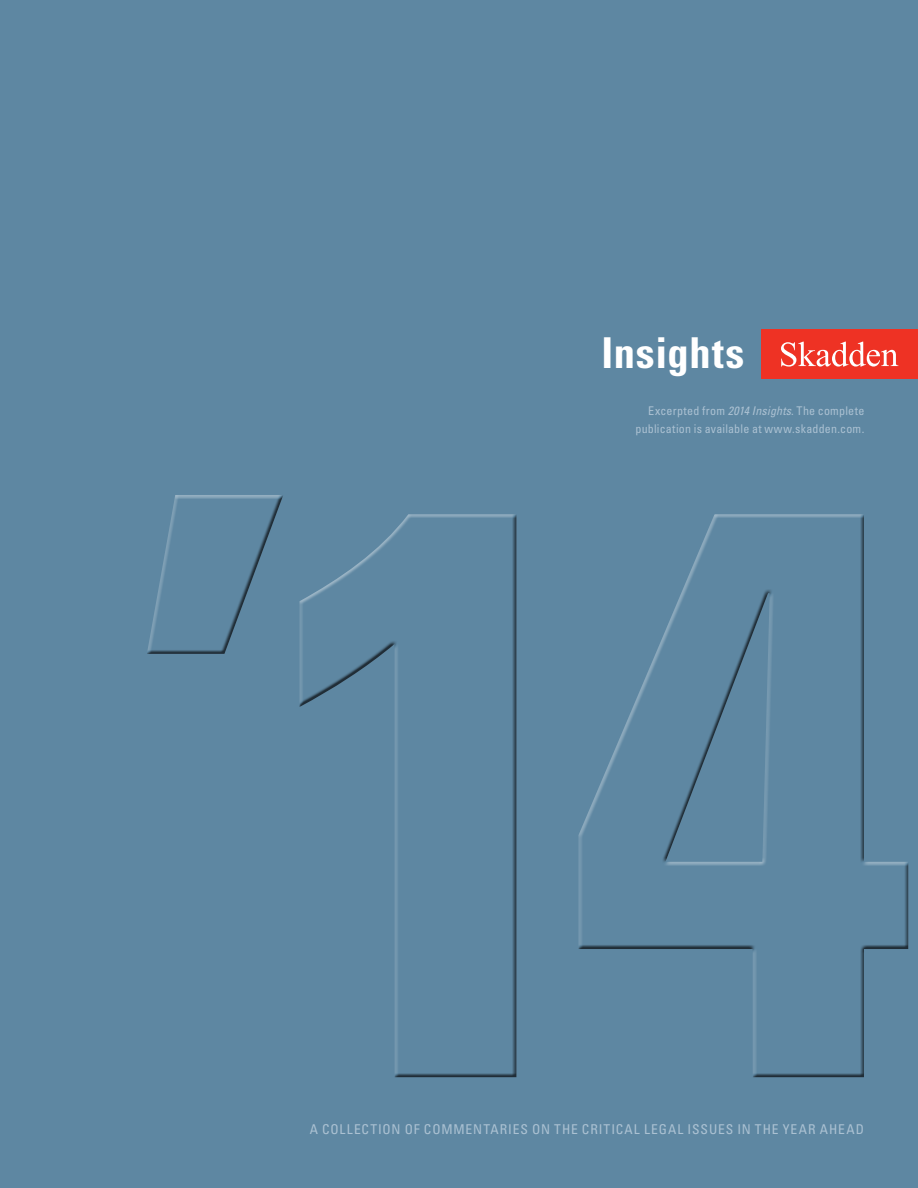
<style>
.page{position:relative;width:918px;height:1188px;background:#5e87a2}
.page>*{position:absolute;margin:0;border:0;box-sizing:border-box;transform-origin:0 0}
.t1{font:700 condensed 42.6px "Univers LT Std";letter-spacing:.015em;color:#fff}
.t2{font:condensed 13.5px "Univers LT Std";letter-spacing:.07em;color:#abc1d2}
.t3{font:condensed 12px/18px "Univers LT Std";letter-spacing:.015em;color:#abc1d2;text-align:right}
.s1{font-style:italic}
</style>
<div class="page">
<div style="left:761px;top:329px;width:157px;height:50px;background:#ee3224"></div>
<svg style="left:781px;top:342px;width:117px;height:25px"></svg>
<h1 class="t1" style="left:601px;top:327px;width:145px">Insights</h1>
<p class="t3" style="left:635px;top:401px;width:230px">EXCERPTED FROM <span class="s1">2014 Insights</span>. THE COMPLETE<br>PUBLICATION IS AVAILABLE AT WWW.SKADDEN.COM.</p>
<p class="t2" style="left:310px;top:1121px;width:556px">A COLLECTION OF COMMENTARIES ON THE CRITICAL LEGAL ISSUES IN THE YEAR AHEAD</p>
</div>
